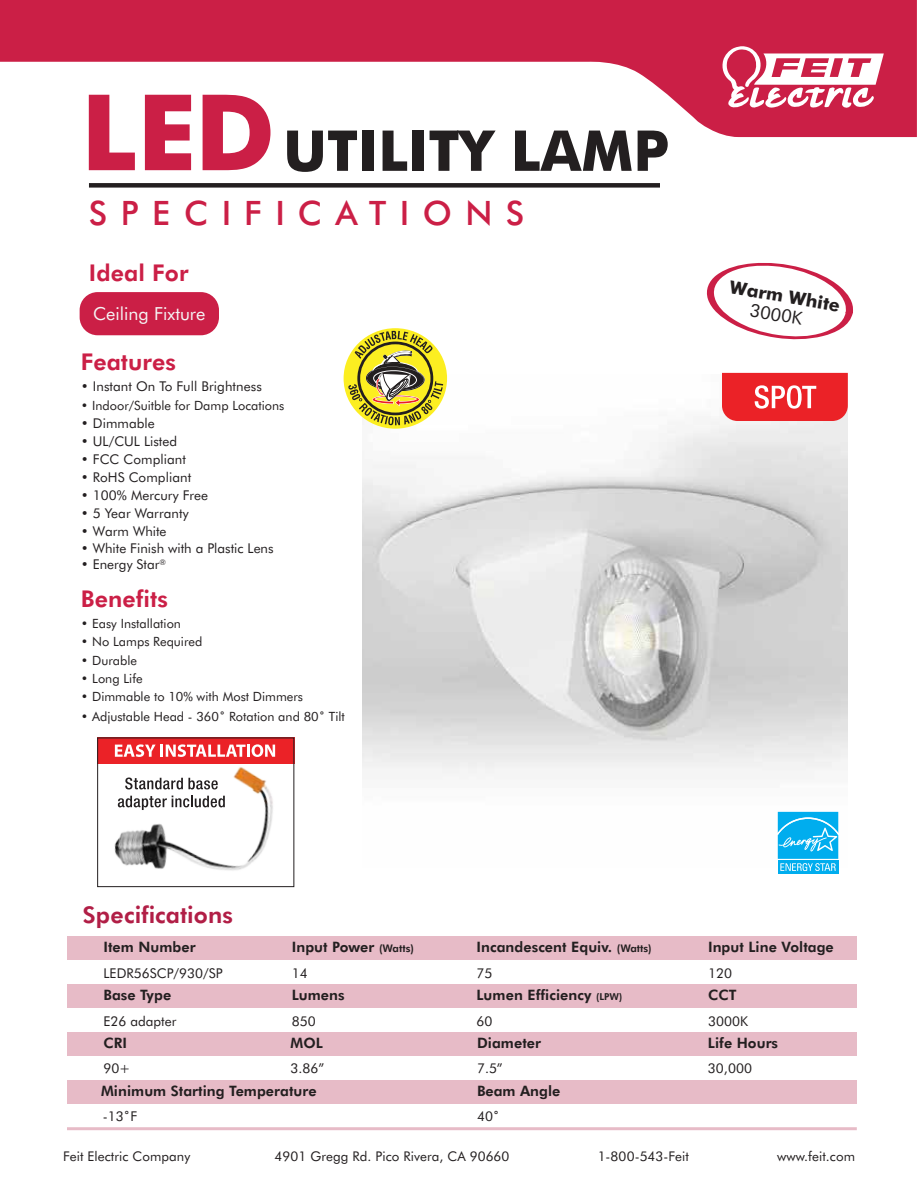
<style>
.page{position:relative;width:918px;height:1190px;background:#fff}
.page>*{position:absolute;margin:0;border:0;box-sizing:border-box;transform-origin:0 0}
.t1{font:700 105.45px "Futura BT";color:#cb1f46}
.t2{font:700 56.25px "Futura BT";color:#231f20}
.t3{font:500 33.6px "Futura BT";letter-spacing:.4em;color:#cb1f46}
.t4{font:800 23.1px "Futura BT";letter-spacing:.005em;color:#cb1f46}
.t5{font:800 23.1px "Futura BT";letter-spacing:.005em;color:#b11e46}
.t6{font:18px "Futura BT";color:#f5f5f5}
.t7{font:700 17.85px "Futura BT";color:#231f20}
.t8{font:17.85px "Futura BT";color:#231f20}
.t9{font:800 14.4px "Futura BT";letter-spacing:.005em;color:#231f20}
.t10{font:13.5px "Futura BT";letter-spacing:.005em;color:#231f20}
.t11{font:13.35px "Futura BT";letter-spacing:.005em;color:#231f20}
.t12{font:12.75px "Futura BT";color:#231f20}
.s1{font-size:10.5px}
.s2{font-size:9.6px}
</style>
<div class="page">
<img style="left:362px;top:377px;width:486px;height:397px">
<svg style="left:89px;top:183px;width:571px;height:4px;background:#262223"></svg>
<svg style="left:0;top:0;width:917px;height:137px;fill:#cb1f46"></svg>
<svg style="left:721px;top:46px;width:163px;height:63px"></svg>
<div style="left:80px;top:292px;width:139px;height:43px;background:#cb1f46;border-radius:18px"></div>
<svg style="left:706px;top:263px;width:147px;height:77px"></svg>
<svg style="left:777px;top:811px;width:62px;height:63px;background:#30bcf1"></svg>
<img style="left:97px;top:737px;width:198px;height:151px">
<hr style="left:67px;top:1126px;width:790px;height:3px;background:#b11e46">
<div style="left:67px;top:935px;width:790px;height:24px;background:#e7bbc7"></div>
<div style="left:67px;top:983px;width:790px;height:24px;background:#e7bbc7"></div>
<div style="left:67px;top:1031px;width:790px;height:24px;background:#e7bbc7"></div>
<div style="left:67px;top:1079px;width:790px;height:24px;background:#e7bbc7"></div>
<div style="left:344px;top:328px;width:103px;height:100px;background:#fcee21;border-radius:50%"></div>
<svg style="left:348px;top:331px;width:95px;height:94px"></svg>
<svg style="left:722px;top:373px;width:126px;height:48px;background:#ed3b40"></svg>
<h1 class="t1" style="left:81px;top:68px;width:196px">LED</h1>
<h2 class="t2" style="left:283px;top:116px;width:387px">UTILITY LAMP</h2>
<h3 class="t3" style="left:89px;top:192px;width:437px">SPECIFICATIONS</h3>
<h3 class="t4" style="left:89px;top:259px;width:101px">Ideal For</h3>
<h3 class="t6" style="left:93px;top:303px;width:114px">Ceiling Fixture</h3>
<h3 class="t4" style="left:81px;top:348px;width:97px">Features</h3>
<p class="t10" style="left:81px;top:378px;width:183px">• Instant On To Full Brightness</p>
<p class="t12" style="left:81px;top:397px;width:205px">• Indoor/Suitble for Damp Locations</p>
<p class="t10" style="left:81px;top:414px;width:76px">• Dimmable</p>
<p class="t10" style="left:81px;top:450px;width:107px">• FCC Compliant</p>
<p class="t10" style="left:81px;top:468px;width:112px">• RoHS Compliant</p>
<p class="t10" style="left:81px;top:486px;width:129px">• 100% Mercury Free</p>
<p class="t10" style="left:81px;top:504px;width:109px">• 5 Year Warranty</p>
<p class="t10" style="left:81px;top:432px;width:98px">• UL/CUL Listed</p>
<p class="t10" style="left:81px;top:522px;width:87px">• Warm White</p>
<p class="t10" style="left:81px;top:540px;width:194px">• White Finish with a Plastic Lens</p>
<p class="t10" style="left:81px;top:556px;width:87px">• Energy Star<sup>®</sup></p>
<h3 class="t4" style="left:81px;top:585px;width:89px">Benefits</h3>
<p class="t12" style="left:81px;top:616px;width:102px">• Easy Installation</p>
<p class="t12" style="left:81px;top:634px;width:123px">• No Lamps Required</p>
<p class="t12" style="left:81px;top:652px;width:58px">• Durable</p>
<p class="t12" style="left:81px;top:670px;width:63px">• Long Life</p>
<p class="t12" style="left:81px;top:689px;width:224px">• Dimmable to 10% with Most Dimmers</p>
<p class="t12" style="left:81px;top:708px;width:266px">• Adjustable Head - 360˚ Rotation and 80˚ Tilt</p>
<h3 class="t7" style="left:732px;top:276px;width:113px;rotate:9deg">Warm White</h3>
<h3 class="t8" style="left:752px;top:299px;width:54px;rotate:9deg">3000K</h3>
<h3 class="t5" style="left:83px;top:900px;width:152px">Specifications</h3>
<p class="t9" style="left:103px;top:938px;width:94px">Item Number</p>
<p class="t10" style="left:103px;top:964px;width:121px">LEDR56SCP/930/SP</p>
<p class="t9" style="left:292px;top:938px;width:124px">Input Power <span class="s1">(Watts)</span></p>
<p class="t9" style="left:477px;top:938px;width:177px">Incandescent Equiv. <span class="s1">(Watts)</span></p>
<p class="t9" style="left:708px;top:938px;width:127px">Input Line Voltage</p>
<p class="t10" style="left:292px;top:964px;width:17px">14</p>
<p class="t10" style="left:477px;top:964px;width:17px">75</p>
<p class="t10" style="left:708px;top:964px;width:26px">120</p>
<p class="t9" style="left:103px;top:986px;width:69px">Base Type</p>
<p class="t9" style="left:292px;top:986px;width:54px">Lumens</p>
<p class="t9" style="left:477px;top:986px;width:147px">Lumen Efficiency <span class="s2">(LPW)</span></p>
<p class="t9" style="left:708px;top:986px;width:30px">CCT</p>
<p class="t10" style="left:103px;top:1012px;width:75px">E26 adapter</p>
<p class="t10" style="left:708px;top:1012px;width:42px">3000K</p>
<p class="t10" style="left:292px;top:1012px;width:25px">850</p>
<p class="t10" style="left:477px;top:1012px;width:17px">60</p>
<p class="t9" style="left:103px;top:1033px;width:25px">CRI</p>
<p class="t9" style="left:477px;top:1033px;width:65px">Diameter</p>
<p class="t9" style="left:708px;top:1033px;width:72px">Life Hours</p>
<p class="t10" style="left:708px;top:1059px;width:46px">30,000</p>
<p class="t9" style="left:291px;top:1033px;width:34px">MOL</p>
<p class="t9" style="left:101px;top:1081px;width:217px">Minimum Starting Temperature</p>
<p class="t10" style="left:103px;top:1107px;width:36px">-13˚F</p>
<p class="t10" style="left:291px;top:1059px;width:35px">3.86”</p>
<p class="t10" style="left:103px;top:1059px;width:29px">90+</p>
<p class="t10" style="left:477px;top:1059px;width:27px">7.5”</p>
<p class="t9" style="left:477px;top:1081px;width:85px">Beam Angle</p>
<p class="t10" style="left:477px;top:1107px;width:24px">40˚</p>
<p class="t11" style="left:63px;top:1147px;width:129px">Feit Electric Company</p>
<p class="t11" style="left:275px;top:1147px;width:236px">4901 Gregg Rd. Pico Rivera, CA 90660</p>
<p class="t11" style="left:598px;top:1147px;width:93px">1-800-543-Feit</p>
<p class="t11" style="left:777px;top:1147px;width:79px">www.feit.com</p>
</div>
